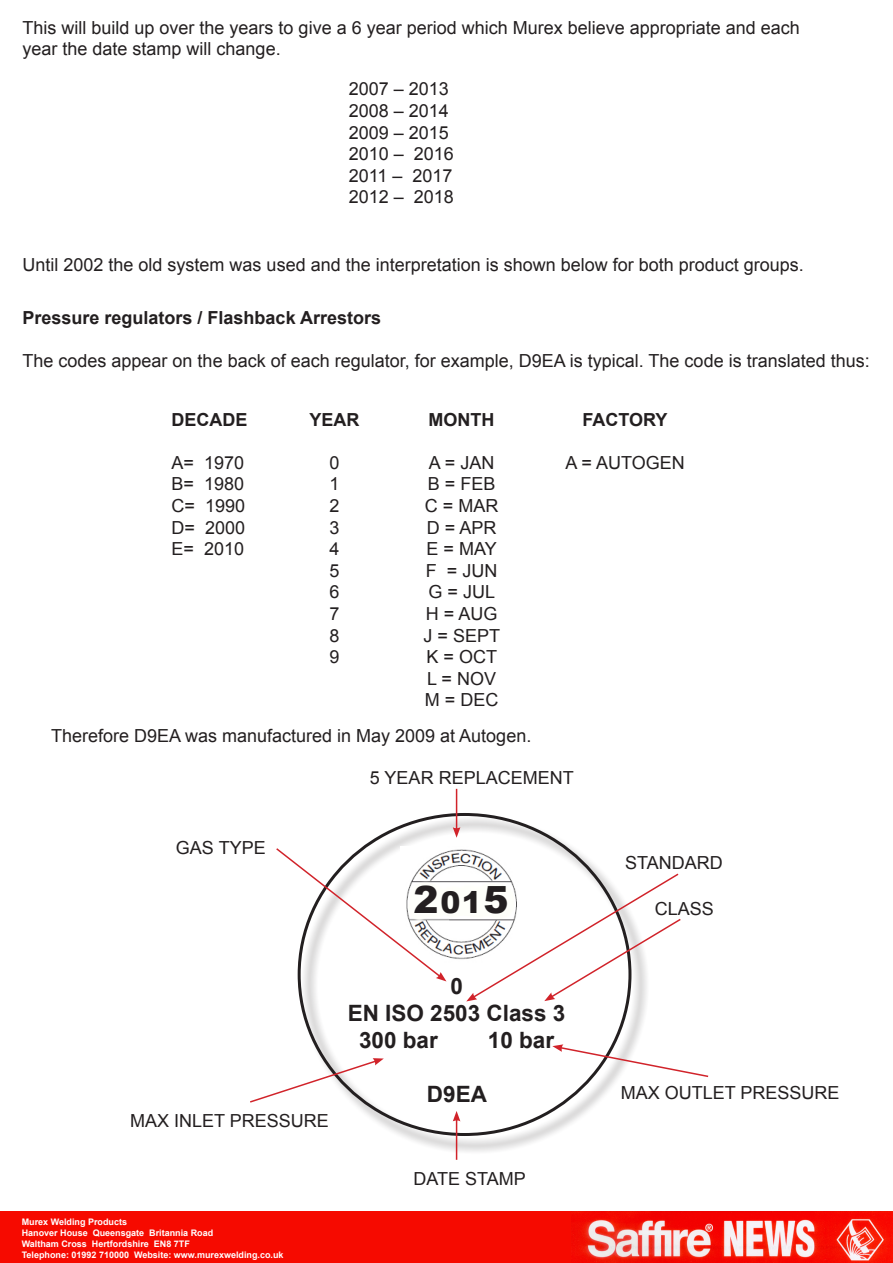
<style>
.page{position:relative;width:893px;height:1263px;background:#fff}
.page>*{position:absolute;margin:0;border:0;box-sizing:border-box;transform-origin:0 0}
.t1{font:900 37.5px "Arial";color:#231f20}
.t2{font:700 22.5px "Arial";color:#231f20}
.t3{font:18px/21.6px "Arial";color:#231f20}
.t4{font:700 18px "Arial";color:#231f20}
.t5{font:700 9px/10.8px "Arial";color:#fff}
.s1{font-size:30px}
</style>
<div class="page">
<img style="left:571px;top:1212px;width:322px;height:51px">
<div style="left:0;top:1212px;width:571px;height:51px;background:#f60a00"></div>
<div style="left:300px;top:815px;width:350px;height:339px;background:#231f20;opacity:.5"></div>
<img style="left:401px;top:846px;width:121px;height:117px">
<hr style="left:456px;top:789px;width:1px;height:40px;background:#d1232a">
<svg style="left:453px;top:827px;width:7px;height:11px"></svg>
<svg style="left:466px;top:872px;width:215px;height:129px"></svg>
<svg style="left:552px;top:1044px;width:157px;height:34px"></svg>
<svg style="left:276px;top:847px;width:170px;height:134px"></svg>
<svg style="left:250px;top:1058px;width:134px;height:46px"></svg>
<hr style="left:456px;top:1119px;width:1px;height:41px;background:#d1232a">
<svg style="left:453px;top:1111px;width:7px;height:10px"></svg>
<p class="t3" style="left:23px;top:17px;width:779px">This will build up over the years to give a 6 year period which Murex believe appropriate and each year the date stamp will change.</p>
<p class="t3" style="left:349px;top:78px;width:102px">2007 – 2013</p>
<p class="t3" style="left:349px;top:100px;width:102px">2008 – 2014<br>2009 – 2015</p>
<p class="t3" style="left:349px;top:143px;width:107px;text-align:justify">2010 – 2016<br>2011 – 2017<br>2012 – 2018</p>
<p class="t3" style="left:23px;top:254px;width:783px">Until 2002 the old system was used and the interpretation is shown below for both product groups.</p>
<p class="t4" style="left:23px;top:306px;width:360px">Pressure regulators / Flashback Arrestors</p>
<p class="t3" style="left:23px;top:350px;width:849px">The codes appear on the back of each regulator, for example, D9EA is typical. The code is translated thus:</p>
<p class="t4" style="left:171px;top:407px;width:77px">DECADE</p>
<p class="t3" style="left:171px;top:452px;width:75px;text-align:justify">A= 1970<br>B= 1980<br>C= 1990<br>D= 2000<br>E= 2010</p>
<p class="t4" style="left:309px;top:407px;width:52px">YEAR</p>
<p class="t3" style="left:329px;top:452px;width:12px;text-align:justify">0<br>1<br>2<br>3<br>4<br>5<br>6<br>7<br>8<br>9</p>
<p class="t4" style="left:429px;top:407px;width:67px">MONTH</p>
<p class="t3" style="left:423px;top:452px;width:78px">A = JAN<br>B = FEB<br>C = MAR<br>D = APR<br>E = MAY<br>F = JUN<br>G = JUL<br>H = AUG<br>J = SEPT<br>K = OCT<br>L = NOV<br>M = DEC</p>
<p class="t3" style="left:51px;top:725px;width:482px">Therefore D9EA was manufactured in May 2009 at Autogen.</p>
<p class="t4" style="left:583px;top:407px;width:87px">FACTORY</p>
<p class="t3" style="left:565px;top:452px;width:121px">A = AUTOGEN</p>
<p class="t3" style="left:176px;top:837px;width:91px">GAS TYPE</p>
<p class="t3" style="left:370px;top:767px;width:205px">5 YEAR REPLACEMENT</p>
<p class="t1" style="left:414px;top:872px;width:96px">2<span class="s1">01</span>5</p>
<p class="t3" style="left:130px;top:1110px;width:200px">MAX INLET PRESSURE</p>
<p class="t5" style="left:22px;top:1217px;width:107px">Murex Welding Products</p>
<p class="t5" style="left:22px;top:1228px;width:193px">Hanover House Queensgate Britannia Road</p>
<p class="t5" style="left:22px;top:1239px;width:263px">Waltham Cross Hertfordshire EN8 7TF<br>Telephone: 01992 710000 Website: www.murexwelding.co.uk</p>
<p class="t2" style="left:450px;top:971px;width:14px">0</p>
<p class="t2" style="left:348px;top:998px;width:219px">EN ISO 2503 Class 3</p>
<p class="t2" style="left:359px;top:1025px;width:80px">300 bar</p>
<p class="t2" style="left:488px;top:1025px;width:68px">10 bar</p>
<p class="t2" style="left:427px;top:1079px;width:62px">D9EA</p>
<p class="t3" style="left:414px;top:1168px;width:114px">DATE STAMP</p>
<p class="t3" style="left:625px;top:852px;width:99px">STANDARD</p>
<p class="t3" style="left:655px;top:898px;width:61px">CLASS</p>
<p class="t3" style="left:621px;top:1082px;width:220px">MAX OUTLET PRESSURE</p>
</div>
